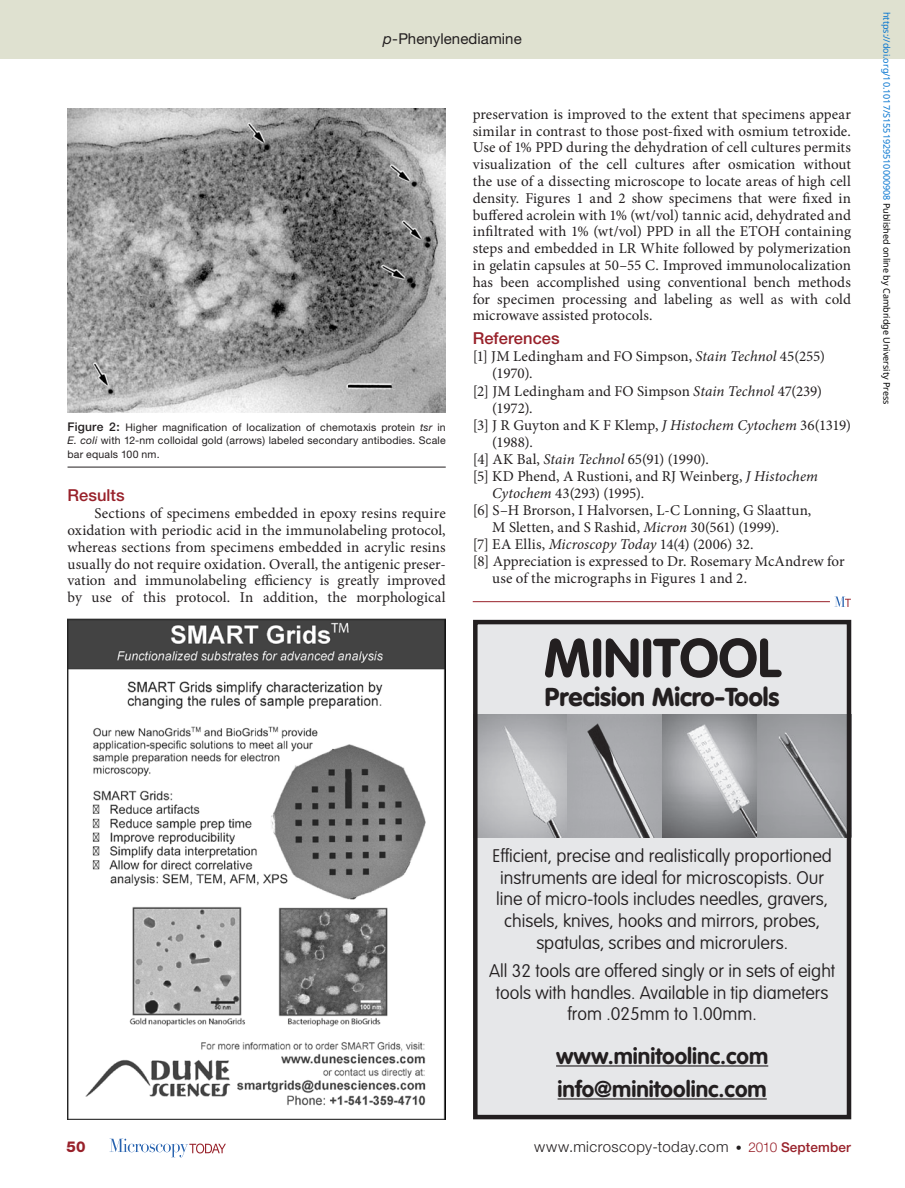
<style>
.page{position:relative;width:905px;height:1188px;background:#fff}
.page>*{position:absolute;margin:0;border:0;box-sizing:border-box;transform-origin:0 0}
.t1{font:700 54px "VAG Rounded";color:#231f20}
.t2{font:900 25.5px "VAG Rounded";color:#231f20}
.t3{font:700 22.5px/33px "VAG Rounded";color:#231f20}
.t4{font:100 18px/21.6px "VAG Rounded";color:#231f20;text-align:center}
.t5{font:500 16.5px "Helvetica Neue";letter-spacing:.005em;color:#98212a}
.t6{font:15px/16.8px "Minion Pro";letter-spacing:.005em;color:#231f20;text-align:justify}
.t7{font:300 15px "Helvetica Neue";letter-spacing:.03em;color:#231f20}
.t8{font:15px "Helvetica Neue";letter-spacing:.005em;color:#231f20}
.t9{font:800 15px "Helvetica Neue";color:#98212a}
.t10{font:10.5px/13.5px "Helvetica Neue";letter-spacing:.02em;color:#231f20;text-align:justify}
.t11{font:9px "Noto Sans";color:#0172cf}
.s1{font-style:italic}
.s2{font-weight:500;font-size:12px}
.s3{color:#000}
.s4{font-size:12px}
.s5{font-size:13.5px;color:#98212a}
.s6{font-weight:500;font-size:13.5px;color:#98212a}
</style>
<div class="page">
<svg style="left:110px;top:1139px;width:116px;height:18px"></svg>
<div style="left:0;top:0;width:904px;height:58px;background:#dfe1d0"></div>
<hr style="left:472px;top:601px;width:358px;height:1px;background:#98212a">
<img style="left:68px;top:108px;width:378px;height:304px">
<hr style="left:68px;top:467px;width:378px;height:1px;background:#231f20">
<img style="left:67px;top:618px;width:379px;height:501px">
<svg style="left:834px;top:597px;width:16px;height:10px"></svg>
<div style="left:475px;top:622px;width:374px;height:495px;background:#e6e7e9"></div>
<img style="left:478px;top:714px;width:368px;height:123px">
<div style="left:473px;top:620px;width:378px;height:499px;border:4px solid #231f20"></div>
<hr style="left:556px;top:1065px;width:212px;height:2px;background:#231f20">
<hr style="left:557px;top:1098px;width:209px;height:2px;background:#231f20">
<p class="t8" style="left:383px;top:30px;width:140px"><span class="s1">p</span>-Phenylenediamine</p>
<p class="t10" style="left:68px;top:420px;width:380px"><span class="s2">Figure 2:</span> Higher magnification of localization of chemotaxis protein <span class="s1">tsr</span> in <span class="s1">E. coli</span> with 12-nm colloidal gold (arrows) labeled secondary antibodies. Scale bar equals 100 nm.</p>
<p class="t5" style="left:68px;top:486px;width:59px">Results</p>
<p class="t6" style="left:68px;top:505px;width:380px;text-indent:27px">Sections of specimens embedded in epoxy resins require oxidation with periodic acid in the immunolabeling protocol, whereas sections from specimens embedded in acrylic resins usually do not require oxidation. Overall, the antigenic preser&shy;vation and immunolabeling efficiency is greatly improved by use of this protocol. In addition, the morphological</p>
<p class="t6" style="left:472px;top:106px;width:380px">preservation is improved to the extent that specimens appear similar in contrast to those post-fixed with osmium tetroxide.<br>Use of 1% PPD during the dehydration of cell cultures permits visualization of the cell cultures after osmication without the use of a dissecting microscope to locate areas of high cell density. Figures 1 and 2 show specimens that were fixed in buffered acrolein with 1% (wt/vol) tannic acid, dehydrated and infiltrated with 1% (wt/vol) PPD in all the ETOH containing steps and embedded in LR White followed by polymerization in gelatin capsules at 50–55 C. Improved immunolocalization has been accomplished using conventional bench methods for specimen processing and labeling as well as with cold microwave assisted protocols.</p>
<p class="t5" style="left:472px;top:329px;width:89px">References</p>
<p class="t6" style="left:472px;top:348px;width:354px">[1] JM Ledingham and FO Simpson, <span class="s1">Stain Technol</span> 45(255)</p>
<p class="t6" style="left:492px;top:365px;width:42px">(1970).</p>
<p class="t6" style="left:472px;top:382px;width:351px">[2] JM Ledingham and FO Simpson <span class="s1">Stain Technol</span> 47(239)</p>
<p class="t6" style="left:492px;top:399px;width:42px">(1972).</p>
<p class="t6" style="left:472px;top:417px;width:379px">[3] J R Guyton and K F Klemp, <span class="s1">J Histochem Cytochem</span> 36(1319)</p>
<p class="t6" style="left:492px;top:434px;width:42px">(1988).</p>
<p class="t6" style="left:472px;top:451px;width:237px">[4] AK Bal, <span class="s1">Stain Technol</span> 65(91) (1990).</p>
<p class="t6" style="left:472px;top:468px;width:347px">[5] KD Phend, A Rustioni, and RJ Weinberg, <span class="s1">J Histochem</span></p>
<p class="t6" style="left:492px;top:485px;width:153px"><span class="s1">Cytochem</span> 43(293) (1995).</p>
<p class="t6" style="left:472px;top:502px;width:340px">[6] S–H Brorson, I Halvorsen, L-C Lonning, G Slaattun,</p>
<p class="t6" style="left:492px;top:519px;width:288px">M Sletten, and S Rashid, <span class="s1">Micron</span> 30(561) (1999).</p>
<p class="t6" style="left:472px;top:536px;width:282px">[7] EA Ellis, <span class="s1">Microscopy Today</span> 14(4) (2006) 32.</p>
<p class="t6" style="left:472px;top:553px;width:373px">[8] Appreciation is expressed to Dr. Rosemary McAndrew for</p>
<p class="t6" style="left:492px;top:570px;width:256px">use of the micrographs in Figures 1 and 2.</p>
<h1 class="t1" style="left:543px;top:626px;width:238px">MINITOOL</h1>
<h2 class="t2" style="left:545px;top:681px;width:236px">Precision Micro-Tools</h2>
<p class="t11" style="left:893px;top:12px;width:394px;rotate:90deg">https://doi.org/10.1017/S1551929510000908 <span class="s3">Published online by Cambridge University Press</span></p>
<p class="t4" style="left:492px;top:845px;width:341px">Efficient, precise and realistically proportioned instruments are ideal for microscopists. Our line of micro-tools includes needles, gravers, chisels, knives, hooks and mirrors, probes, spatulas, scribes and microrulers.</p>
<p class="t4" style="left:489px;top:960px;width:348px">All 32 tools are offered singly or in sets of eight tools with handles. Available in tip diameters from .025mm to 1.00mm.</p>
<h3 class="t3" style="left:556px;top:1039px;width:214px">www.minitoolinc.com info@minitoolinc.com</h3>
<p class="t9" style="left:66px;top:1138px;width:21px">50</p>
<p class="t7" style="left:534px;top:1138px;width:318px">www.microscopy-today.com <span class="s4">•</span> <span class="s5">2010</span> <span class="s6">September</span></p>
</div>
